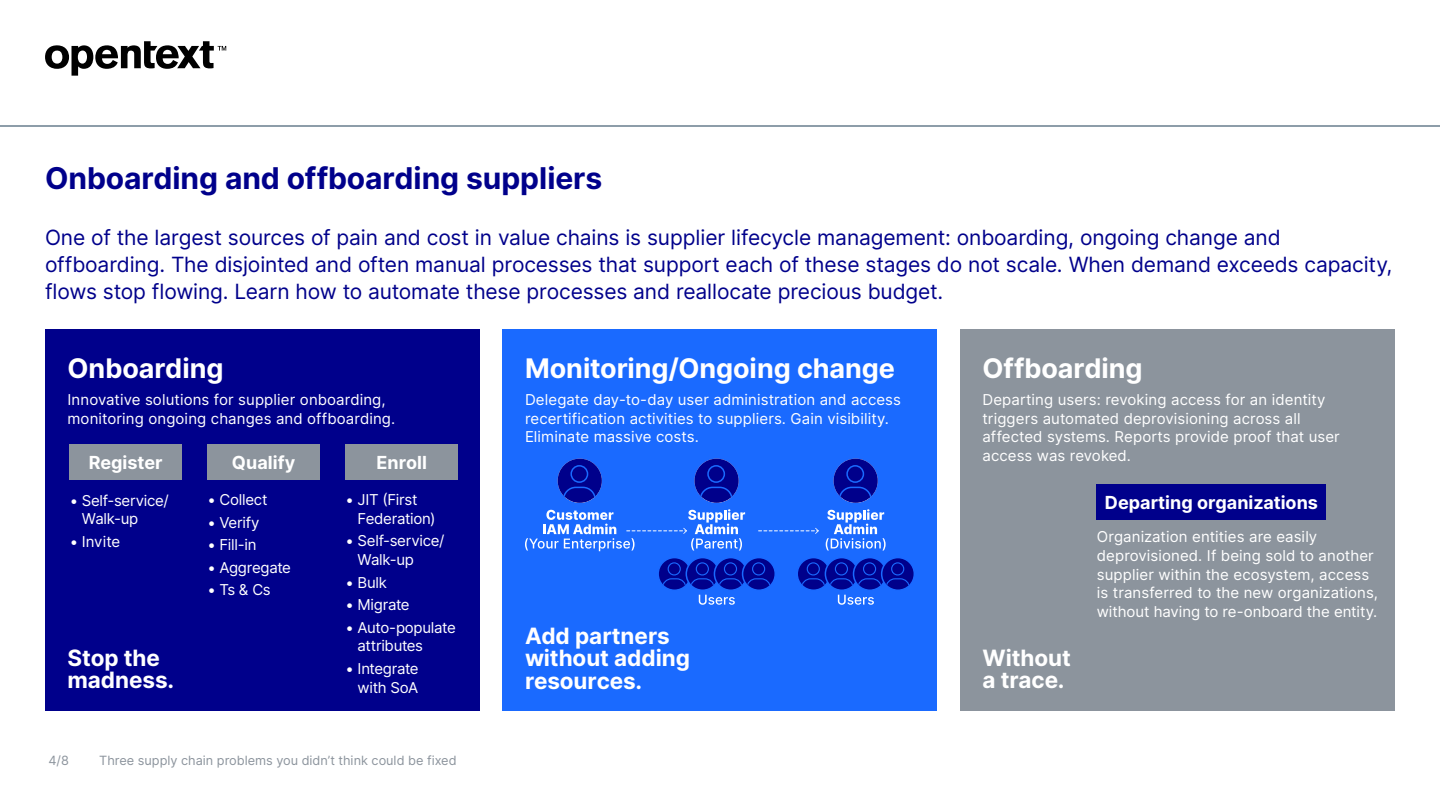
<style>
.page{position:relative;width:1440px;height:810px;background:#fff}
.page>*{position:absolute;margin:0;border:0;box-sizing:border-box;transform-origin:0 0}
.t1{font:700 30px "Inter";letter-spacing:-.005em;color:#00008b}
.Sidebar_H1{font:700 27px "Inter";letter-spacing:-.005em;color:#fff}
.Sidebar_H1-2{font:700 22.5px/22.5px "Inter";letter-spacing:-.005em;color:#fff}
.Intro_Paragraph{font:21px/27px "Inter";letter-spacing:-.005em;color:#00008b}
.Sidebar_H2{font:700 18px "Inter";color:#fff}
.Sidebar_Body{font:15px/18.8px "Inter";letter-spacing:.005em;color:#fff}
.Sidebar_Body-2{font:15px/18.8px "Inter";letter-spacing:-.02em;color:#fff}
.Sidebar_Body-3{font:15px/18.8px "Inter";letter-spacing:-.015em;color:#fff}
.Sidebar_Body-4{font:15px/18.8px "Inter";letter-spacing:-.025em;color:#fff;text-align:right}
.t2{font:12.75px "Inter";color:#8c949d}
</style>
<div class="page">
<hr style="left:0;top:125px;width:1440px;height:2px;background:#8d9da9">
<svg style="left:45px;top:41px;width:181px;height:35px"></svg>
<div style="left:45px;top:329px;width:435px;height:382px;background:#00008b"></div>
<div style="left:502px;top:329px;width:436px;height:382px;background:#1a6aff"></div>
<div style="left:960px;top:329px;width:435px;height:382px;background:#8c949d"></div>
<div style="left:69px;top:444px;width:113px;height:36px;background:#8c949d"></div>
<div style="left:207px;top:444px;width:113px;height:36px;background:#8c949d"></div>
<div style="left:346px;top:444px;width:112px;height:36px;background:#8c949d"></div>
<div style="left:558px;top:459px;width:44px;height:44px;background:#00008b;border-radius:50%"></div>
<div style="left:570px;top:465px;width:18px;height:18px;border:2px solid #1a6aff;border-radius:50%"></div>
<svg style="left:562px;top:486px;width:35px;height:17px"></svg>
<div style="left:694px;top:459px;width:45px;height:44px;background:#00008b;border-radius:50%"></div>
<div style="left:707px;top:465px;width:18px;height:18px;border:2px solid #1a6aff;border-radius:50%"></div>
<svg style="left:699px;top:486px;width:35px;height:17px"></svg>
<div style="left:834px;top:459px;width:44px;height:44px;background:#00008b;border-radius:50%"></div>
<div style="left:846px;top:465px;width:18px;height:18px;border:2px solid #1a6aff;border-radius:50%"></div>
<svg style="left:838px;top:486px;width:35px;height:17px"></svg>
<div style="left:658px;top:558px;width:33px;height:32px;background:#00008b;border-radius:50%"></div>
<div style="left:657px;top:557px;width:35px;height:34px;border:2px solid #1a6aff;border-radius:50%"></div>
<div style="left:668px;top:562px;width:13px;height:14px;border:1px solid #1a6aff;border-radius:50%"></div>
<div style="left:686px;top:558px;width:33px;height:32px;background:#00008b;border-radius:50%"></div>
<div style="left:686px;top:557px;width:34px;height:34px;border:2px solid #1a6aff;border-radius:50%"></div>
<div style="left:696px;top:562px;width:13px;height:14px;border:1px solid #1a6aff;border-radius:50%"></div>
<div style="left:714px;top:558px;width:33px;height:32px;background:#00008b;border-radius:50%"></div>
<div style="left:714px;top:557px;width:34px;height:34px;border:2px solid #1a6aff;border-radius:50%"></div>
<div style="left:724px;top:562px;width:13px;height:14px;border:1px solid #1a6aff;border-radius:50%"></div>
<div style="left:743px;top:558px;width:32px;height:32px;background:#00008b;border-radius:50%"></div>
<div style="left:742px;top:557px;width:34px;height:34px;border:2px solid #1a6aff;border-radius:50%"></div>
<div style="left:752px;top:562px;width:13px;height:14px;border:1px solid #1a6aff;border-radius:50%"></div>
<svg style="left:661px;top:578px;width:110px;height:11px"></svg>
<div style="left:797px;top:558px;width:33px;height:32px;background:#00008b;border-radius:50%"></div>
<div style="left:796px;top:557px;width:35px;height:34px;border:2px solid #1a6aff;border-radius:50%"></div>
<div style="left:807px;top:562px;width:13px;height:14px;border:1px solid #1a6aff;border-radius:50%"></div>
<div style="left:825px;top:558px;width:33px;height:32px;background:#00008b;border-radius:50%"></div>
<div style="left:825px;top:557px;width:34px;height:34px;border:2px solid #1a6aff;border-radius:50%"></div>
<div style="left:835px;top:562px;width:13px;height:14px;border:1px solid #1a6aff;border-radius:50%"></div>
<div style="left:854px;top:558px;width:32px;height:32px;background:#00008b;border-radius:50%"></div>
<div style="left:853px;top:557px;width:34px;height:34px;border:2px solid #1a6aff;border-radius:50%"></div>
<div style="left:863px;top:562px;width:13px;height:14px;border:1px solid #1a6aff;border-radius:50%"></div>
<div style="left:882px;top:558px;width:32px;height:32px;background:#00008b;border-radius:50%"></div>
<div style="left:881px;top:557px;width:34px;height:34px;border:2px solid #1a6aff;border-radius:50%"></div>
<div style="left:891px;top:562px;width:13px;height:14px;border:1px solid #1a6aff;border-radius:50%"></div>
<svg style="left:800px;top:578px;width:111px;height:11px"></svg>
<svg style="left:699px;top:595px;width:36px;height:10px"></svg>
<svg style="left:838px;top:595px;width:36px;height:10px"></svg>
<svg style="left:759px;top:528px;width:60px;height:6px"></svg>
<svg style="left:525px;top:509px;width:220px;height:42px"></svg>
<svg style="left:826px;top:509px;width:60px;height:42px"></svg>
<div style="left:1097px;top:485px;width:229px;height:35px;background:#00008b"></div>
<h3 class="t1" style="left:45px;top:156px;width:559px">Onboarding and offboarding suppliers</h3>
<p class="Intro_Paragraph" style="left:45px;top:224px;width:1349px">One of the largest sources of pain and cost in value chains is supplier lifecycle management: onboarding, ongoing change and offboarding. The disjointed and often manual processes that support each of these stages do not scale. When demand exceeds capacity, flows stop flowing. Learn how to automate these processes and reallocate precious budget.</p>
<p class="Sidebar_H1" style="left:68px;top:348px;width:158px">Onboarding</p>
<p class="Sidebar_Body" style="left:68px;top:390px;width:329px">Innovative solutions for supplier onboarding, monitoring ongoing changes and offboarding.</p>
<p class="Sidebar_H2" style="left:89px;top:449px;width:75px">Register</p>
<p class="Sidebar_Body-3" style="left:82px;top:491px;width:88px;text-indent:-12px">• Self-service/<br>Walk-up</p>
<p class="Sidebar_Body" style="left:70px;top:532px;width:52px">• Invite</p>
<p class="Sidebar_H2" style="left:232px;top:449px;width:65px">Qualify</p>
<p class="Sidebar_Body-3" style="left:207px;top:490px;width:62px">• Collect</p>
<p class="Sidebar_Body" style="left:207px;top:512px;width:53px">• Verify</p>
<p class="Sidebar_Body" style="left:207px;top:535px;width:51px">• Fill-in</p>
<p class="Sidebar_Body-4" style="left:207px;top:557px;width:85px">• Aggregate</p>
<p class="Sidebar_Body" style="left:207px;top:580px;width:65px">• Ts &amp; Cs</p>
<p class="Sidebar_H2" style="left:377px;top:449px;width:52px">Enroll</p>
<p class="Sidebar_Body-2" style="left:358px;top:490px;width:80px;text-indent:-12px">• JIT (First<br>Federation)</p>
<p class="Sidebar_Body-3" style="left:358px;top:531px;width:88px;text-indent:-12px">• Self-service/<br>Walk-up</p>
<p class="Sidebar_Body" style="left:346px;top:572px;width:43px">• Bulk</p>
<p class="Sidebar_Body-2" style="left:346px;top:595px;width:66px">• Migrate</p>
<p class="Sidebar_Body-2" style="left:358px;top:617px;width:100px;text-indent:-12px">• Auto-populate attributes</p>
<p class="Sidebar_Body-4" style="left:346px;top:659px;width:75px">• Integrate with SoA</p>
<p class="Sidebar_H1-2" style="left:68px;top:646px;width:108px">Stop the madness.</p>
<p class="t2" style="left:48px;top:751px;width:22px">4/8</p>
<p class="t2" style="left:99px;top:751px;width:359px">Three supply chain problems you didn’t think could be fixed</p>
<p class="Sidebar_H1" style="left:525px;top:348px;width:372px">Monitoring/Ongoing change</p>
<p class="Sidebar_Body" style="left:525px;top:390px;width:378px">Delegate day-to-day user administration and access recertification activities to suppliers. Gain visibility.<br>Eliminate massive costs.</p>
<p class="Sidebar_H1-2" style="left:525px;top:624px;width:167px">Add partners without adding resources.</p>
<p class="Sidebar_H1" style="left:982px;top:348px;width:162px">Offboarding</p>
<p class="Sidebar_Body" style="left:982px;top:390px;width:359px">Departing users: revoking access for an identity triggers automated deprovisioning across all affected systems. Reports provide proof that user access was revoked.</p>
<p class="Sidebar_H2" style="left:1105px;top:489px;width:214px">Departing organizations</p>
<p class="Sidebar_Body" style="left:1097px;top:527px;width:283px">Organization entities are easily deprovisioned. If being sold to another supplier within the ecosystem, access is transferred to the new organizations, without having to re-onboard the entity.</p>
<p class="Sidebar_H1-2" style="left:982px;top:646px;width:90px">Without a trace.</p>
</div>
